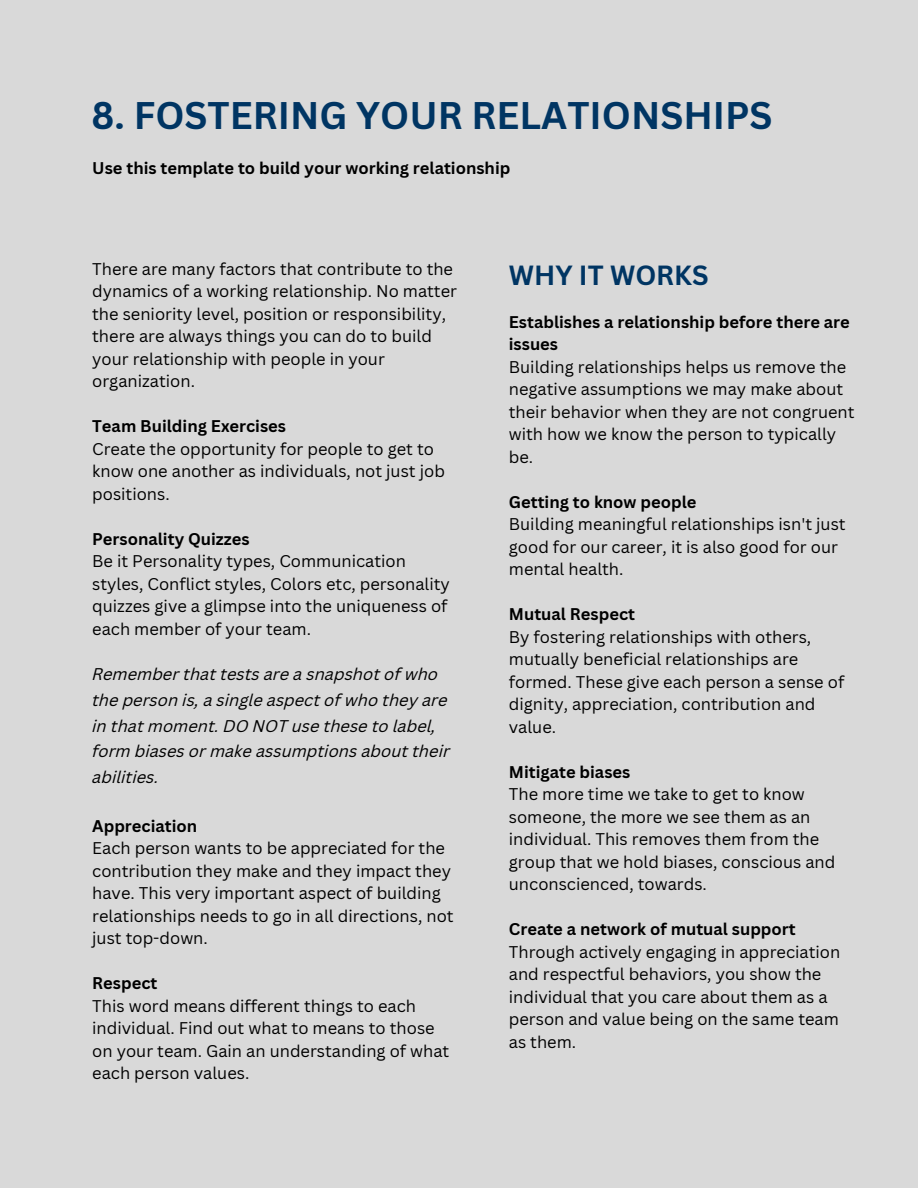
<style>
.page{position:relative;width:918px;height:1188px;background:#d9d9d9}
.page>*{position:absolute;margin:0;border:0;box-sizing:border-box;transform-origin:0 0}
.t1{font:700 37.5px "Canva Sans";color:#003563}
.t2{font:700 27px "Canva Sans";color:#003563}
.t3{font:16.5px/22.5px "Canva Sans";color:#000}
.t4{font:700 16.5px/22.5px "Canva Sans";color:#000}
.t5{font:italic 16.5px/25.8px "Canva Sans";color:#000}
</style>
<div class="page">
<h1 class="t1" style="left:92px;top:88px;width:683px">8. FOSTERING YOUR RELATIONSHIPS</h1>
<p class="t4" style="left:92px;top:157px;width:420px">Use this template to build your working relationship</p>
<p class="t3" style="left:92px;top:257px;width:366px">There are many factors that contribute to the dynamics of a working relationship. No matter the seniority level, position or responsibility, there are always things you can do to build your relationship with people in your organization.</p>
<p class="t4" style="left:92px;top:415px;width:195px">Team Building Exercises</p>
<p class="t3" style="left:92px;top:437px;width:354px">Create the opportunity for people to get to know one another as individuals, not just job positions.</p>
<p class="t4" style="left:92px;top:527px;width:159px">Personality Quizzes</p>
<p class="t3" style="left:92px;top:550px;width:359px">Be it Personality types, Communication styles, Conflict styles, Colors etc, personality quizzes give a glimpse into the uniqueness of each member of your team.</p>
<p class="t5" style="left:92px;top:663px;width:359px">Remember that tests are a snapshot of who the person is, a single aspect of who they are in that moment. DO NOT use these to label, form biases or make assumptions about their abilities.</p>
<p class="t4" style="left:92px;top:814px;width:107px">Appreciation</p>
<p class="t3" style="left:92px;top:837px;width:363px">Each person wants to be appreciated for the contribution they make and they impact they have. This very important aspect of building relationships needs to go in all directions, not just top-down.</p>
<p class="t4" style="left:92px;top:972px;width:67px">Respect</p>
<p class="t3" style="left:92px;top:994px;width:359px">This word means different things to each individual. Find out what to means to those on your team. Gain an understanding of what each person values.</p>
<h2 class="t2" style="left:509px;top:256px;width:201px">WHY IT WORKS</h2>
<p class="t4" style="left:509px;top:310px;width:343px">Establishes a relationship before there are issues</p>
<p class="t3" style="left:509px;top:355px;width:347px">Building relationships helps us remove the negative assumptions we may make about their behavior when they are not congruent with how we know the person to typically be.</p>
<p class="t4" style="left:509px;top:490px;width:189px">Getting to know people</p>
<p class="t3" style="left:509px;top:513px;width:338px">Building meaningful relationships isn't just good for our career, it is also good for our mental health.</p>
<p class="t4" style="left:509px;top:603px;width:128px">Mutual Respect</p>
<p class="t3" style="left:509px;top:625px;width:337px">By fostering relationships with others, mutually beneficial relationships are formed. These give each person a sense of dignity, appreciation, contribution and value.</p>
<p class="t4" style="left:509px;top:760px;width:123px">Mitigate biases</p>
<p class="t3" style="left:509px;top:783px;width:328px">The more time we take to get to know someone, the more we see them as an individual. This removes them from the group that we hold biases, conscious and unconscienced, towards.</p>
<p class="t4" style="left:509px;top:918px;width:288px">Create a network of mutual support</p>
<p class="t3" style="left:509px;top:940px;width:333px">Through actively engaging in appreciation and respectful behaviors, you show the individual that you care about them as a person and value being on the same team as them.</p>
</div>
